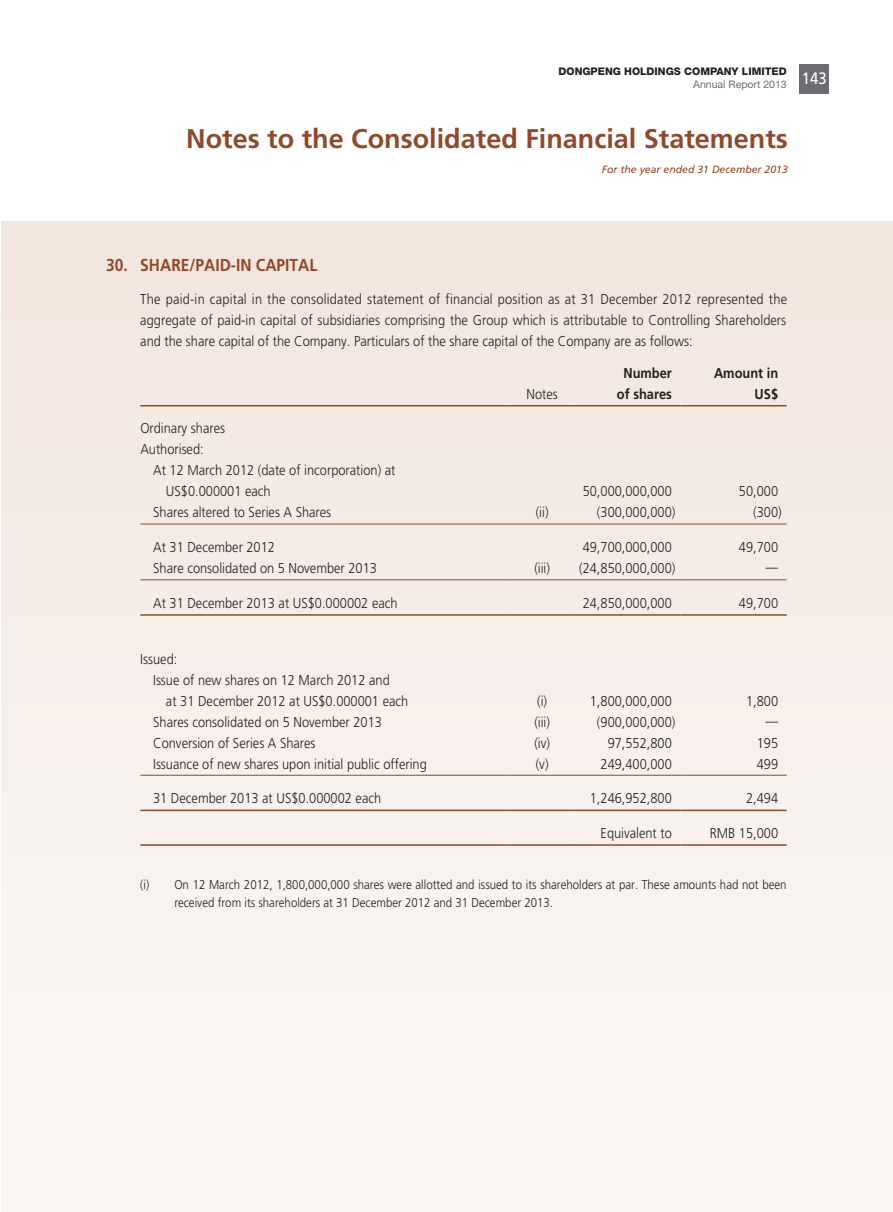
<style>
.page{position:relative;width:893px;height:1212px;background:#fff}
.page>*{position:absolute;margin:0;border:0;box-sizing:border-box;transform-origin:0 0}
.t1{font:700 27px "Frutiger LT Std";color:#90492c}
.t2{font:700 17.25px "Frutiger LT Std";color:#90492c;scale:.9 1}
.t3{font:300 14.25px/21px "Frutiger LT Std";color:#231f20;scale:.9 1}
.t4{font:700 14.25px "Frutiger LT Std";color:#231f20;scale:.9 1}
.t5{font:300 12.75px/18px "Frutiger LT Std";color:#231f20;scale:.9 1}
.t6{font:800 10.5px/12.8px "Helvetica Neue LT Std";color:#231f20}
.t7{font:italic 10.5px "Frutiger LT Std";color:#90492c}
.s1{font-weight:400;color:#6c6d70}
</style>
<div class="page">
<div style="left:2px;top:221px;width:891px;height:991px;background:#f7f0eb"></div>
<div style="left:799px;top:64px;width:30px;height:30px;background:#6c6d70"></div>
<hr style="left:140px;top:405px;width:370px;height:1px;background:#90492c">
<hr style="left:510px;top:405px;width:64px;height:1px;background:#90492c">
<hr style="left:574px;top:405px;width:106px;height:1px;background:#90492c">
<hr style="left:680px;top:405px;width:107px;height:1px;background:#90492c">
<hr style="left:140px;top:524px;width:370px;height:1px;background:#90492c">
<hr style="left:510px;top:524px;width:64px;height:1px;background:#90492c">
<hr style="left:574px;top:524px;width:106px;height:1px;background:#90492c">
<hr style="left:680px;top:524px;width:107px;height:1px;background:#90492c">
<hr style="left:140px;top:579px;width:370px;height:1px;background:#90492c">
<hr style="left:510px;top:579px;width:64px;height:1px;background:#90492c">
<hr style="left:574px;top:579px;width:106px;height:1px;background:#90492c">
<hr style="left:680px;top:579px;width:107px;height:1px;background:#90492c">
<hr style="left:140px;top:614px;width:370px;height:2px;background:#90492c">
<hr style="left:510px;top:614px;width:64px;height:2px;background:#90492c">
<hr style="left:574px;top:614px;width:106px;height:2px;background:#90492c">
<hr style="left:680px;top:614px;width:107px;height:2px;background:#90492c">
<hr style="left:140px;top:775px;width:370px;height:1px;background:#90492c">
<hr style="left:510px;top:775px;width:64px;height:1px;background:#90492c">
<hr style="left:574px;top:775px;width:106px;height:1px;background:#90492c">
<hr style="left:680px;top:775px;width:107px;height:1px;background:#90492c">
<hr style="left:140px;top:810px;width:370px;height:1px;background:#90492c">
<hr style="left:510px;top:810px;width:64px;height:1px;background:#90492c">
<hr style="left:574px;top:810px;width:106px;height:1px;background:#90492c">
<hr style="left:680px;top:810px;width:107px;height:1px;background:#90492c">
<hr style="left:140px;top:844px;width:370px;height:2px;background:#90492c">
<hr style="left:510px;top:844px;width:64px;height:2px;background:#90492c">
<hr style="left:574px;top:844px;width:106px;height:2px;background:#90492c">
<hr style="left:680px;top:844px;width:107px;height:2px;background:#90492c">
<p class="t6" style="left:693px;top:65px;width:135px;text-indent:-135px">DONGPENG HOLDINGS COMPANY LIMITED<br><span class="s1">Annual Report 2013</span> <sup>143</sup></p>
<h1 class="t1" style="left:186px;top:123px;width:603px">Notes to the Consolidated Financial Statements</h1>
<p class="t7" style="left:602px;top:164px;width:188px">For the year ended 31 December 2013</p>
<p class="t2" style="left:106px;top:254px;width:236px">30. SHARE/PAID-IN CAPITAL</p>
<p class="t3" style="left:140px;top:289px;width:720px;text-align:justify">The paid-in capital in the consolidated statement of financial position as at 31 December 2012 represented the aggregate of paid-in capital of subsidiaries comprising the Group which is attributable to Controlling Shareholders and the share capital of the Company. Particulars of the share capital of the Company are as follows:</p>
<p class="t4" style="left:623px;top:364px;width:55px">Number</p>
<p class="t4" style="left:714px;top:364px;width:73px">Amount in</p>
<p class="t3" style="left:526px;top:384px;width:36px">Notes</p>
<p class="t4" style="left:617px;top:385px;width:62px">of shares</p>
<p class="t4" style="left:755px;top:385px;width:28px">US$</p>
<p class="t3" style="left:140px;top:418px;width:96px">Ordinary shares<br>Authorised:</p>
<p class="t3" style="left:166px;top:460px;width:256px;text-indent:-13px">At 12 March 2012 (date of incorporation) at<br>US$0.000001 each</p>
<p class="t3" style="left:583px;top:481px;width:101px">50,000,000,000</p>
<p class="t3" style="left:739px;top:481px;width:45px">50,000</p>
<p class="t3" style="left:153px;top:502px;width:199px">Shares altered to Series A Shares</p>
<p class="t3" style="left:536px;top:502px;width:16px">(ii)</p>
<p class="t3" style="left:597px;top:502px;width:89px">(300,000,000)</p>
<p class="t3" style="left:753px;top:502px;width:33px">(300)</p>
<p class="t3" style="left:153px;top:537px;width:137px">At 31 December 2012</p>
<p class="t3" style="left:583px;top:537px;width:101px">49,700,000,000</p>
<p class="t3" style="left:739px;top:537px;width:45px">49,700</p>
<p class="t3" style="left:153px;top:558px;width:250px">Share consolidated on 5 November 2013</p>
<p class="t3" style="left:534px;top:558px;width:19px">(iii)</p>
<p class="t3" style="left:579px;top:558px;width:108px">(24,850,000,000)</p>
<p class="t3" style="left:765px;top:557px;width:16px">—</p>
<p class="t3" style="left:153px;top:593px;width:273px">At 31 December 2013 at US$0.000002 each</p>
<p class="t3" style="left:583px;top:593px;width:101px">24,850,000,000</p>
<p class="t3" style="left:739px;top:593px;width:45px">49,700</p>
<p class="t3" style="left:140px;top:648px;width:43px">Issued:</p>
<p class="t3" style="left:153px;top:669px;width:264px">Issue of new shares on 12 March 2012 and</p>
<p class="t3" style="left:166px;top:690px;width:271px">at 31 December 2012 at US$0.000001 each</p>
<p class="t3" style="left:537px;top:690px;width:13px">(i)</p>
<p class="t3" style="left:590px;top:690px;width:93px">1,800,000,000</p>
<p class="t3" style="left:746px;top:690px;width:37px">1,800</p>
<p class="t3" style="left:153px;top:711px;width:256px">Shares consolidated on 5 November 2013</p>
<p class="t3" style="left:534px;top:711px;width:19px">(iii)</p>
<p class="t3" style="left:597px;top:711px;width:89px">(900,000,000)</p>
<p class="t3" style="left:765px;top:710px;width:16px">—</p>
<p class="t3" style="left:153px;top:732px;width:182px">Conversion of Series A Shares</p>
<p class="t3" style="left:534px;top:732px;width:19px">(iv)</p>
<p class="t3" style="left:608px;top:732px;width:73px">97,552,800</p>
<p class="t3" style="left:757px;top:732px;width:25px">195</p>
<p class="t3" style="left:153px;top:753px;width:306px">Issuance of new shares upon initial public offering</p>
<p class="t3" style="left:536px;top:753px;width:16px">(v)</p>
<p class="t3" style="left:601px;top:753px;width:81px">249,400,000</p>
<p class="t3" style="left:757px;top:753px;width:25px">499</p>
<p class="t3" style="left:153px;top:788px;width:255px">31 December 2013 at US$0.000002 each</p>
<p class="t3" style="left:590px;top:788px;width:93px">1,246,952,800</p>
<p class="t3" style="left:746px;top:788px;width:37px">2,494</p>
<p class="t3" style="left:601px;top:823px;width:81px">Equivalent to</p>
<p class="t3" style="left:710px;top:823px;width:78px">RMB 15,000</p>
<p class="t5" style="left:174px;top:875px;width:682px;text-indent:-34px">(i) On 12 March 2012, 1,800,000,000 shares were allotted and issued to its shareholders at par. These amounts had not been received from its shareholders at 31 December 2012 and 31 December 2013.</p>
</div>
